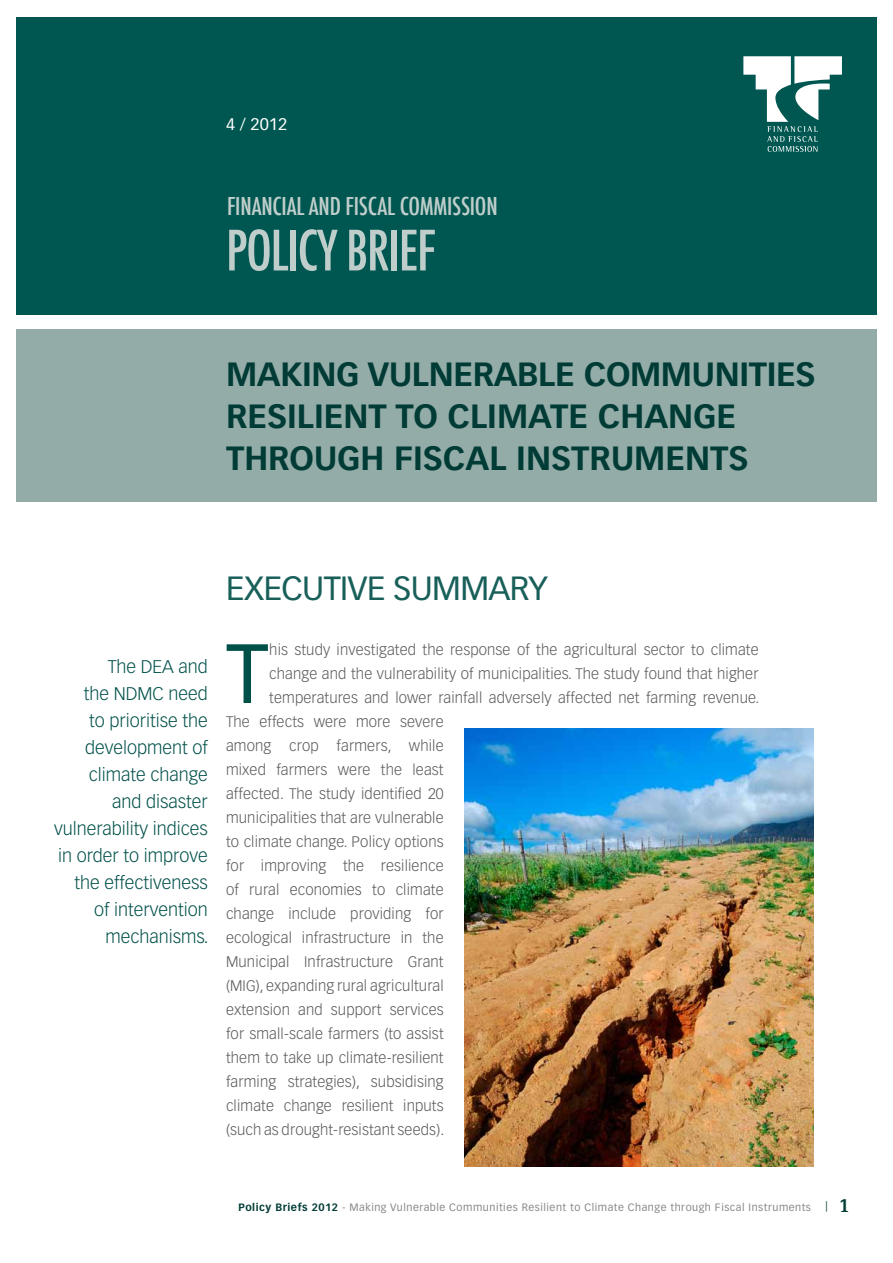
<style>
.page{position:relative;width:893px;height:1263px;background:#fff}
.page>*{position:absolute;margin:0;border:0;box-sizing:border-box;transform-origin:0 0}
.t1{font:82.35px "Vectora LT Std";color:#00504a}
.t2{font:500 condensed 54px "Futura";letter-spacing:-.025em;color:#c0cecb}
.t3{font:700 33px/42px "Vectora LT Std";color:#003b35}
.t4{font:33px "Vectora LT Std";letter-spacing:-.02em;color:#185f5a}
.t5{font:500 condensed 24px "Futura";letter-spacing:-.01em;color:#c0cecb}
.t6{font:300 18px/27px "Vectora LT Std";color:#00504a;text-align:right}
.t7{font:16.5px "Vectora LT Std";color:#fff}
.t8{font:300 15px "Vectora LT Std";letter-spacing:.01em;color:#58585a}
.t9{font:10.5px "Vectora LT Std";letter-spacing:.05em;color:#87888a}
.t10{font:10.5px "Vectora LT Std";color:#003b35}
.s1{font-weight:700;color:#003b35}
.s2{font-family:"Egyptian 505 BT";font-weight:700;font-size:21px}
</style>
<div class="page">
<img style="left:465px;top:729px;width:349px;height:438px">
<div style="left:16px;top:329px;width:861px;height:172px;background:#93aca8"></div>
<div style="left:16px;top:17px;width:861px;height:297px;background:#005751"></div>
<svg style="left:743px;top:56px;width:99px;height:96px"></svg>
<p class="t7" style="left:226px;top:115px;width:63px">4 / 2012</p>
<h3 class="t5" style="left:227px;top:191px;width:272px">FINANCIAL AND FISCAL COMMISSION</h3>
<h2 class="t2" style="left:226px;top:216px;width:211px">POLICY BRIEF</h2>
<h3 class="t3" style="left:226px;top:353px;width:591px">MAKING VULNERABLE COMM UNITIES<br>RESILIENT TO CLIMATE CHANGE<br>THROUGH FISCAL INSTRUMENTS</h3>
<p class="t6" style="left:54px;top:654px;width:156px">The DEA and<br>the NDMC need<br>to prioritise the development of climate change<br>and disaster vulnerability indices in order to improve the effectiveness<br>of intervention mechanisms.</p>
<h3 class="t4" style="left:226px;top:569px;width:324px">EXECUTIVE SUMMARY</h3>
<h1 class="t1" style="left:226px;top:625px;width:44px">T</h1>
<p class="t8" style="left:269px;top:641px;width:491px">his study investigated the response of the agricultural sector to climate</p>
<p class="t8" style="left:269px;top:665px;width:491px">change and the vulnerability of municipalities. The study found that higher</p>
<p class="t8" style="left:269px;top:689px;width:491px">temperatures and lower rainfall adversely affected net farming revenue.</p>
<p class="t8" style="left:226px;top:713px;width:219px">The effects were more severe</p>
<p class="t8" style="left:226px;top:737px;width:219px">among crop farmers, while</p>
<p class="t8" style="left:226px;top:761px;width:219px">mixed farmers were the least</p>
<p class="t8" style="left:226px;top:785px;width:219px">affected. The study identified 20</p>
<p class="t8" style="left:226px;top:809px;width:219px">municipalities that are vulnerable</p>
<p class="t8" style="left:226px;top:833px;width:219px">to climate change. Policy options</p>
<p class="t8" style="left:226px;top:857px;width:219px">for improving the resilience</p>
<p class="t8" style="left:226px;top:881px;width:219px">of rural economies to climate</p>
<p class="t8" style="left:226px;top:905px;width:219px">change include providing for</p>
<p class="t8" style="left:226px;top:929px;width:219px">ecological infrastructure in the</p>
<p class="t8" style="left:226px;top:953px;width:219px">Municipal Infrastructure Grant</p>
<p class="t8" style="left:226px;top:977px;width:219px">(MIG), expanding rural agricultural</p>
<p class="t8" style="left:226px;top:1001px;width:219px">extension and support services</p>
<p class="t8" style="left:226px;top:1025px;width:219px">for small-scale farmers (to assist</p>
<p class="t8" style="left:226px;top:1049px;width:219px">them to take up climate-resilient</p>
<p class="t8" style="left:226px;top:1073px;width:219px">farming strategies), subsidising</p>
<p class="t8" style="left:226px;top:1097px;width:219px">climate change resilient inputs</p>
<p class="t8" style="left:226px;top:1121px;width:220px">(such as drought-resistant seeds).</p>
<p class="t9" style="left:238px;top:1201px;width:574px"><span class="s1">POLICY BRIEFS 2012</span> - Making Vulnerable Communities Resilient to Climate Change through Fiscal Instruments</p>
<p class="t10" style="left:825px;top:1199px;width:27px">| <span class="s2">1</span></p>
</div>
